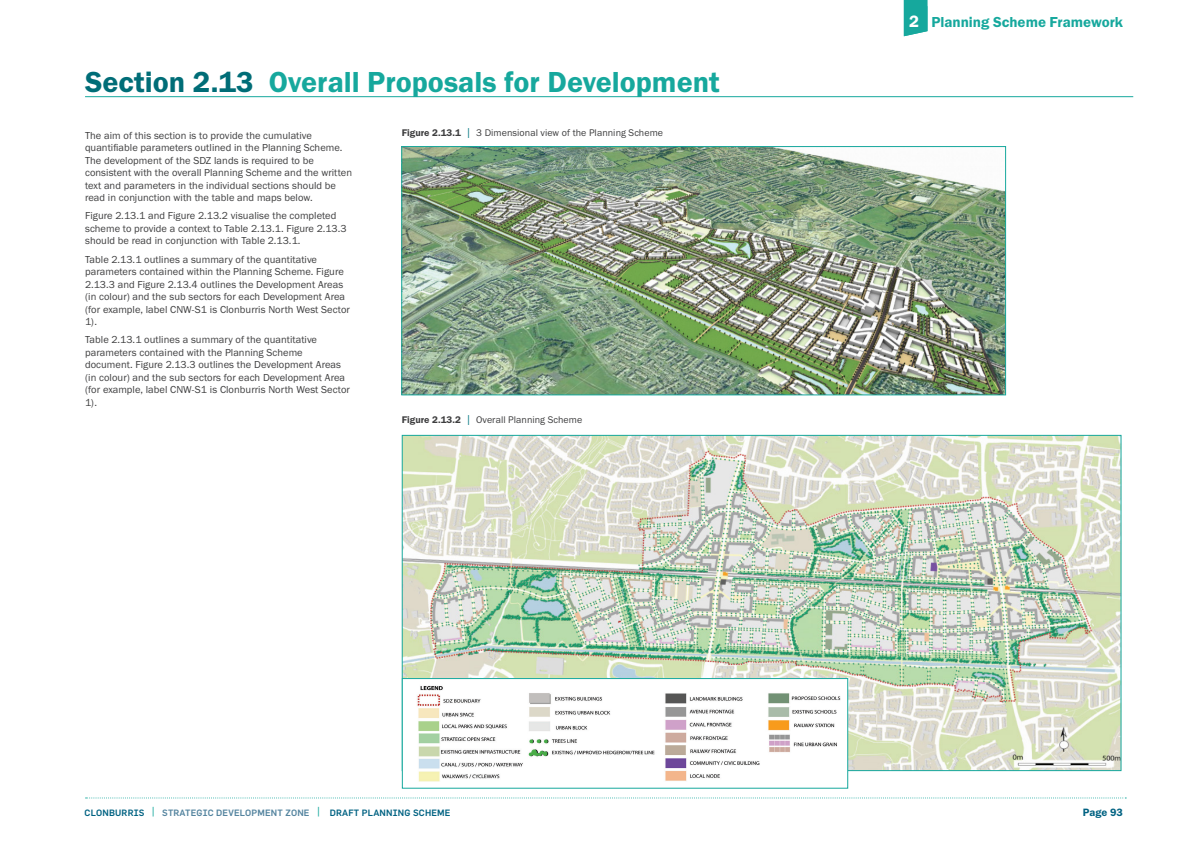
<style>
.page{position:relative;width:1191px;height:842px;background:#fff}
.page>*{position:absolute;margin:0;border:0;box-sizing:border-box;transform-origin:0 0}
._1_1_MAIN{font:30px "Franklin Gothic URW Dem";color:#16a89d}
.t1{font:15px "Franklin Gothic URW Dem";color:#16a89d}
.t2{font:11px "Franklin Gothic URW Dem";letter-spacing:-.005em;color:#006282}
._12_pt_type{font:10.5px/12.5px "Franklin Gothic URW Boo";letter-spacing:.005em;color:#3e3e3f}
.table_title{font:10px "Franklin Gothic URW Boo";letter-spacing:.005em;color:#3e3e3f}
.t3{font:500 9px "Flama";letter-spacing:.02em;color:#006282}
.s1{color:#006d77}
.s2{font-family:"Franklin Gothic URW Dem"}
.s3{font-size:11.9px;color:#007681}
.s4{font-size:17px;color:#fff}
.s5{font-size:12.6px;color:#16a89d}
.s6{color:#54849f}
</style>
<div class="page">
<svg style="left:903px;top:0;width:24px;height:36px"></svg>
<svg style="left:86px;top:797px;width:1040px;height:1px"></svg>
<img style="left:403px;top:148px;width:601px;height:245px">
<div style="left:401px;top:146px;width:605px;height:249px;border:1px solid #16a89d"></div>
<hr style="left:85px;top:96px;width:1048px;height:1px;background:#16a89d">
<img style="left:404px;top:437px;width:715px;height:332px">
<div style="left:402px;top:678px;width:445px;height:110px;background:#fff"></div>
<img style="left:417px;top:685px;width:424px;height:96px">
<div style="left:402px;top:678px;width:446px;height:111px;border:1px solid #16a89d"></div>
<p class="_1_1_MAIN" style="left:85px;top:64px;width:636px"><span class="s1">Section 2.13</span> Overall Proposals for Development</p>
<p class="table_title" style="left:402px;top:126px;width:263px"><span class="s2">Figure 2.13.1</span> <span class="s3">|</span> 3 Dimensional view of the Planning Scheme</p>
<p class="_12_pt_type" style="left:85px;top:129px;width:268px">The aim of this section is to provide the cumulative quantifiable parameters outlined in the Planning Scheme.<br>The development of the SDZ lands is required to be consistent with the overall Planning Scheme and the written text and parameters in the individual sections should be read in conjunction with the table and maps below.</p>
<p class="_12_pt_type" style="left:85px;top:209px;width:263px">Figure 2.13.1 and Figure 2.13.2 visualise the completed scheme to provide a context to Table 2.13.1. Figure 2.13.3 should be read in conjunction with Table 2.13.1.</p>
<p class="_12_pt_type" style="left:85px;top:253px;width:266px">Table 2.13.1 outlines a summary of the quantitative parameters contained within the Planning Scheme. Figure 2.13.3 and Figure 2.13.4 outlines the Development Areas (in colour) and the sub sectors for each Development Area (for example, label CNW-S1 is Clonburris North West Sector 1).</p>
<p class="_12_pt_type" style="left:85px;top:333px;width:266px">Table 2.13.1 outlines a summary of the quantitative parameters contained with the Planning Scheme document. Figure 2.13.3 outlines the Development Areas (in colour) and the sub sectors for each Development Area (for example, label CNW-S1 is Clonburris North West Sector 1).</p>
<p class="table_title" style="left:402px;top:414px;width:182px"><span class="s2">Figure 2.13.2</span> <span class="s3">|</span> Overall Planning Scheme</p>
<h2 class="t1" style="left:909px;top:13px;width:215px"><span class="s4">2</span> Planning Scheme Framework</h2>
<p class="t3" style="left:85px;top:807px;width:367px">CLONBURRIS <span class="s5">|</span> <span class="s6">STRATEGIC DEVELOPMENT ZONE</span> <span class="s5">|</span> DRAFT PLANNING SCHEME</p>
<p class="t2" style="left:1083px;top:806px;width:41px">Page 93</p>
</div>
